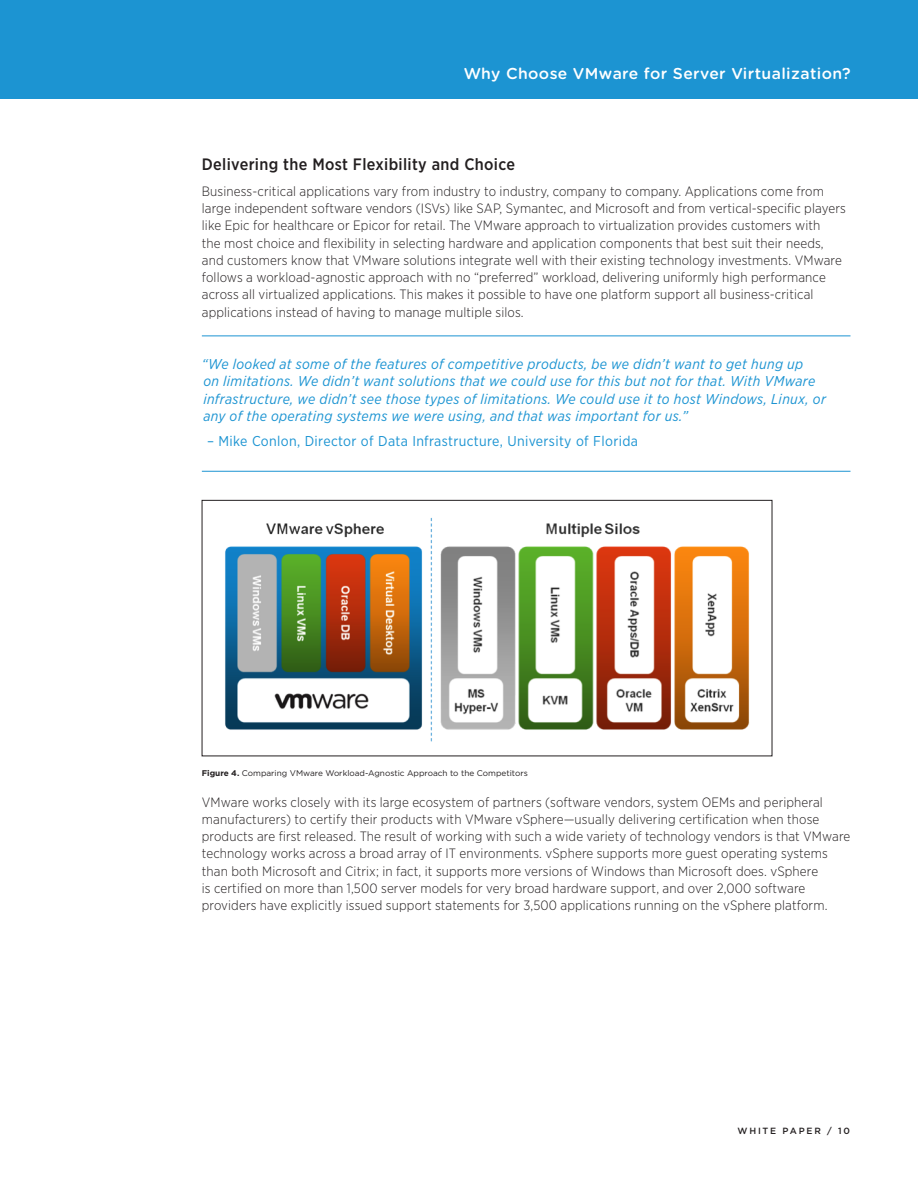
<style>
.page{position:relative;width:918px;height:1188px;background:#fff}
.page>*{position:absolute;margin:0;border:0;box-sizing:border-box;transform-origin:0 0}
._4a_Subhead_1{font:500 16.5px "Gotham Narrow";letter-spacing:.02em;color:#231f20}
.t1{font:500 15.75px "Gotham Rounded";letter-spacing:.025em;color:#fff}
._6a_Pullquote_body{font:italic 14.25px/17.2px "Gotham Narrow";letter-spacing:.025em;color:#1c94d2}
._6b_Pullquote_attrib{font:14.25px "Gotham Narrow";letter-spacing:.025em;color:#1c94d2}
._5a_Body{font:300 13.5px/17.2px "Gotham Narrow";letter-spacing:.01em;color:#231f20}
.t2{font:500 9px "Gotham";letter-spacing:.2em;color:#231f20}
.Caption{font:8.25px "Gotham";color:#231f20}
.s1{font-weight:700}
</style>
<div class="page">
<div style="left:0;top:0;width:918px;height:99px;background:#1c94d2"></div>
<hr style="left:202px;top:336px;width:648px;height:1px;background:#1c94d2">
<hr style="left:202px;top:471px;width:648px;height:1px;background:#1c94d2">
<img style="left:225px;top:517px;width:525px;height:225px">
<div style="left:202px;top:500px;width:570px;height:256px;border:1px solid #231f20"></div>
<p class="t1" style="left:464px;top:62px;width:389px">Why Choose VMware for Server Virtualization?</p>
<p class="_4a_Subhead_1" style="left:202px;top:153px;width:315px">Delivering the Most Flexibility and Choice</p>
<p class="_5a_Body" style="left:202px;top:182px;width:645px">Business-critical applications vary from industry to industry, company to company. Applications come from large independent software vendors (ISVs) like SAP, Symantec, and Microsoft and from vertical-specific players like Epic for healthcare or Epicor for retail. The VMware approach to virtualization provides customers with<br>the most choice and flexibility in selecting hardware and application components that best suit their needs, and customers know that VMware solutions integrate well with their existing technology investments. VMware follows a workload-agnostic approach with no “preferred” workload, delivering uniformly high performance across all virtualized applications. This makes it possible to have one platform support all business-critical applications instead of having to manage multiple silos.</p>
<p class="_6a_Pullquote_body" style="left:202px;top:355px;width:626px">“We looked at some of the features of competitive products, be we didn’t want to get hung up<br>on limitations. We didn’t want solutions that we could use for this but not for that. With VMware infrastructure, we didn’t see those types of limitations. We could use it to host Windows, Linux, or any of the operating systems we were using, and that was important for us.”</p>
<p class="_6b_Pullquote_attrib" style="left:207px;top:432px;width:432px">– Mike Conlon, Director of Data Infrastructure, University of Florida</p>
<p class="Caption" style="left:202px;top:768px;width:328px"><span class="s1">Figure 4.</span> Comparing VMware Workload-Agnostic Approach to the Competitors</p>
<p class="_5a_Body" style="left:202px;top:793px;width:650px">VMware works closely with its large ecosystem of partners (software vendors, system OEMs and peripheral manufacturers) to certify their products with VMware vSphere—usually delivering certification when those products are first released. The result of working with such a wide variety of technology vendors is that VMware technology works across a broad array of IT environments. vSphere supports more guest operating systems than both Microsoft and Citrix; in fact, it supports more versions of Windows than Microsoft does. vSphere<br>is certified on more than 1,500 server models for very broad hardware support, and over 2,000 software providers have explicitly issued support statements for 3,500 applications running on the vSphere platform.</p>
<p class="t2" style="left:738px;top:1125px;width:114px">WHITE PAPER / 10</p>
</div>
